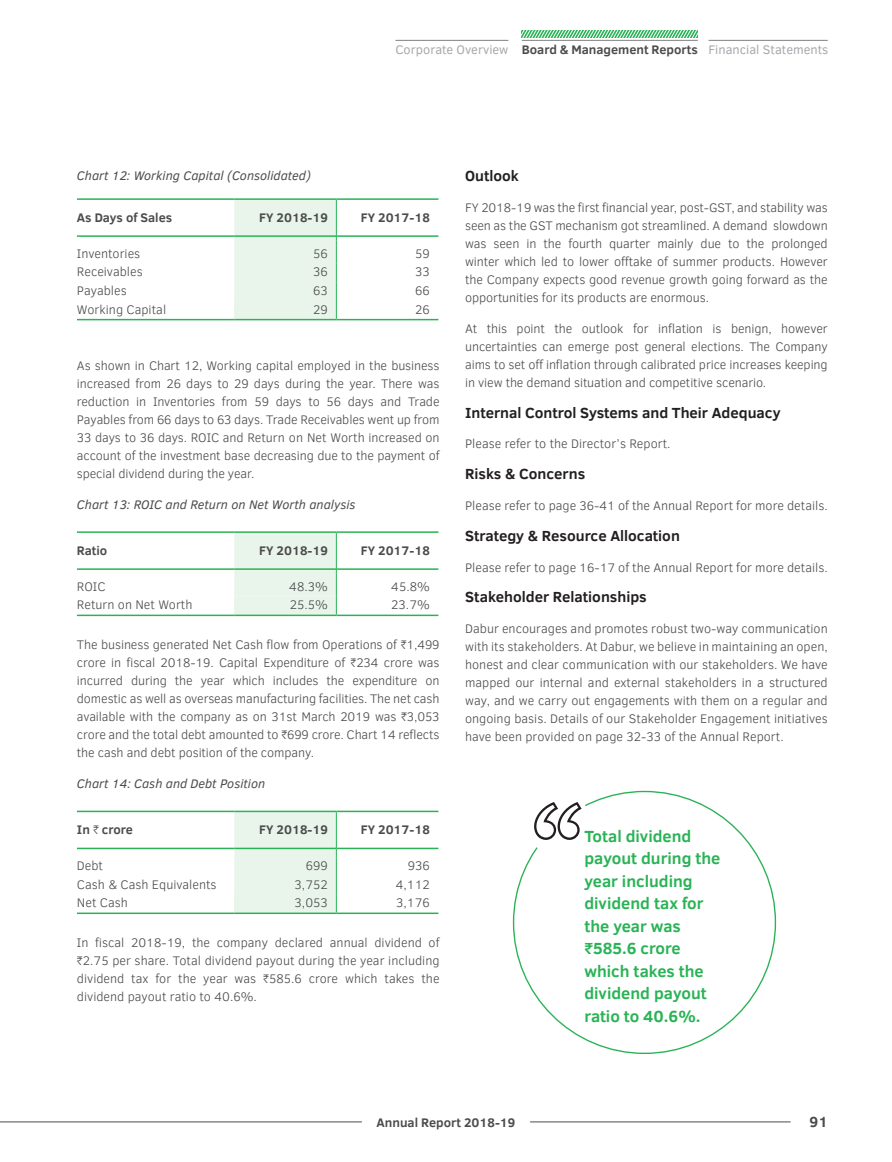
<style>
.page{position:relative;width:892px;height:1162px;background:#fff}
.page>*{position:absolute;margin:0;border:0;box-sizing:border-box;transform-origin:0 0}
.t1{font:700 16.5px/22.5px "Clear Sans";color:#2ab356}
.t2{font:700 15px "Clear Sans";color:#231f20}
.t3{font:700 15px "Clear Sans";color:#4b4c4d}
.t4{font:300 12.75px/18px "Clear Sans";color:#4b4c4d;text-align:justify}
.t5{font:700 12.75px "Clear Sans";color:#4b4c4d}
.t6{font:italic 12.75px "Clear Sans";color:#4b4c4d}
.t7{font:12.75px "Clear Sans";color:#a8a9ad}
.s1{font-weight:400;color:#a8a9ad}
.s2{font-family:"ITF Rupee";font-weight:400}
</style>
<div class="page">
<hr style="left:708px;top:40px;width:120px;height:1px;background:#808285">
<hr style="left:522px;top:40px;width:176px;height:1px;background:#808285">
<hr style="left:395px;top:40px;width:113px;height:1px;background:#808285">
<svg style="left:522px;top:30px;width:176px;height:7px"></svg>
<hr style="left:0;top:1121px;width:362px;height:1px;background:#4b4c4d">
<hr style="left:530px;top:1121px;width:260px;height:1px;background:#4b4c4d">
<hr style="left:77px;top:615px;width:157px;height:1px;background:#2ab356">
<hr style="left:234px;top:615px;width:102px;height:1px;background:#2ab356">
<hr style="left:336px;top:615px;width:102px;height:1px;background:#2ab356">
<hr style="left:77px;top:531px;width:157px;height:2px;background:#2ab356">
<hr style="left:234px;top:531px;width:102px;height:2px;background:#2ab356">
<hr style="left:336px;top:531px;width:102px;height:2px;background:#2ab356">
<hr style="left:77px;top:568px;width:157px;height:2px;background:#2ab356">
<hr style="left:337px;top:568px;width:101px;height:2px;background:#2ab356">
<div style="left:234px;top:532px;width:103px;height:83px;background:#e9f5ea"></div>
<hr style="left:77px;top:912px;width:157px;height:2px;background:#2ab356">
<hr style="left:234px;top:912px;width:102px;height:2px;background:#2ab356">
<hr style="left:336px;top:912px;width:102px;height:2px;background:#2ab356">
<hr style="left:77px;top:811px;width:157px;height:1px;background:#2ab356">
<hr style="left:336px;top:811px;width:102px;height:1px;background:#2ab356">
<hr style="left:77px;top:848px;width:157px;height:1px;background:#2ab356">
<hr style="left:337px;top:848px;width:101px;height:1px;background:#2ab356">
<div style="left:234px;top:811px;width:103px;height:101px;background:#e9f5ea"></div>
<hr style="left:77px;top:319px;width:157px;height:1px;background:#2ab356">
<hr style="left:234px;top:319px;width:102px;height:1px;background:#2ab356">
<hr style="left:336px;top:319px;width:102px;height:1px;background:#2ab356">
<hr style="left:77px;top:198px;width:157px;height:2px;background:#2ab356">
<hr style="left:234px;top:198px;width:102px;height:2px;background:#2ab356">
<hr style="left:336px;top:198px;width:102px;height:2px;background:#2ab356">
<hr style="left:77px;top:235px;width:157px;height:2px;background:#2ab356">
<hr style="left:337px;top:235px;width:101px;height:2px;background:#2ab356">
<div style="left:234px;top:199px;width:103px;height:120px;background:#e9f5ea"></div>
<svg style="left:534px;top:802px;width:47px;height:38px"></svg>
<p class="t7" style="left:395px;top:41px;width:115px">Corporate Overview</p>
<p class="t5" style="left:522px;top:40px;width:308px">Board &amp; Management Reports <span class="s1">Financial Statements</span></p>
<p class="t6" style="left:77px;top:167px;width:235px">Chart 12: Working Capital (Consolidated)</p>
<p class="t5" style="left:77px;top:208px;width:97px">As Days of Sales</p>
<p class="t5" style="left:259px;top:208px;width:70px">FY 2018-19</p>
<p class="t5" style="left:361px;top:208px;width:71px">FY 2017-18</p>
<p class="t4" style="left:77px;top:244px;width:65px">Inventories</p>
<p class="t4" style="left:313px;top:244px;width:16px">56</p>
<p class="t4" style="left:415px;top:244px;width:16px">59</p>
<p class="t4" style="left:77px;top:263px;width:67px">Receivables</p>
<p class="t4" style="left:313px;top:263px;width:16px">36</p>
<p class="t4" style="left:415px;top:263px;width:16px">33</p>
<p class="t4" style="left:77px;top:282px;width:51px">Payables</p>
<p class="t4" style="left:313px;top:282px;width:16px">63</p>
<p class="t4" style="left:415px;top:282px;width:16px">66</p>
<p class="t4" style="left:77px;top:300px;width:91px">Working Capital</p>
<p class="t4" style="left:313px;top:300px;width:16px">29</p>
<p class="t4" style="left:415px;top:300px;width:16px">26</p>
<p class="t4" style="left:77px;top:357px;width:364px">As shown in Chart 12, Working capital employed in the business increased from 26 days to 29 days during the year. There was reduction in Inventories from 59 days to 56 days and Trade Payables from 66 days to 63 days. Trade Receivables went up from 33 days to 36 days. ROIC and Return on Net Worth increased on account of the investment base decreasing due to the payment of special dividend during the year.</p>
<p class="t6" style="left:77px;top:496px;width:280px">Chart 13: ROIC and Return on Net Worth analysis</p>
<p class="t5" style="left:77px;top:541px;width:32px">Ratio</p>
<p class="t5" style="left:259px;top:541px;width:70px">FY 2018-19</p>
<p class="t5" style="left:361px;top:541px;width:71px">FY 2017-18</p>
<p class="t4" style="left:77px;top:577px;width:30px">ROIC</p>
<p class="t4" style="left:289px;top:577px;width:40px">48.3%</p>
<p class="t4" style="left:391px;top:577px;width:40px">45.8%</p>
<p class="t4" style="left:77px;top:596px;width:117px">Return on Net Worth</p>
<p class="t4" style="left:290px;top:596px;width:40px">25.5%</p>
<p class="t4" style="left:391px;top:596px;width:40px">23.7%</p>
<p class="t4" style="left:77px;top:636px;width:364px">The business generated Net Cash flow from Operations of <span class="s2">H</span>1,499 crore in fiscal 2018-19. Capital Expenditure of <span class="s2">H</span>234 crore was incurred during the year which includes the expenditure on domestic as well as overseas manufacturing facilities. The net cash available with the company as on 31st March 2019 was <span class="s2">H</span>3,053 crore and the total debt amounted to <span class="s2">H</span>699 crore. Chart 14 reflects the cash and debt position of the company.</p>
<p class="t6" style="left:77px;top:775px;width:190px">Chart 14: Cash and Debt Position</p>
<p class="t5" style="left:77px;top:820px;width:58px">In <span class="s2">H</span> crore</p>
<p class="t5" style="left:259px;top:820px;width:70px">FY 2018-19</p>
<p class="t5" style="left:361px;top:820px;width:71px">FY 2017-18</p>
<p class="t4" style="left:77px;top:856px;width:28px">Debt</p>
<p class="t4" style="left:306px;top:856px;width:24px">699</p>
<p class="t4" style="left:408px;top:856px;width:24px">936</p>
<p class="t4" style="left:77px;top:875px;width:141px">Cash &amp; Cash Equivalents</p>
<p class="t4" style="left:295px;top:875px;width:35px">3,752</p>
<p class="t4" style="left:396px;top:875px;width:36px">4,112</p>
<p class="t4" style="left:77px;top:894px;width:52px">Net Cash</p>
<p class="t4" style="left:295px;top:894px;width:35px">3,053</p>
<p class="t4" style="left:396px;top:894px;width:35px">3,176</p>
<p class="t4" style="left:77px;top:934px;width:364px">In fiscal 2018-19, the company declared annual dividend of <span class="s2">H</span>2.75 per share. Total dividend payout during the year including dividend tax for the year was <span class="s2">H</span>585.6 crore which takes the dividend payout ratio to 40.6%.</p>
<p class="t2" style="left:465px;top:165px;width:55px">Outlook</p>
<p class="t4" style="left:465px;top:199px;width:364px">FY 2018-19 was the first financial year, post-GST, and stability was seen as the GST mechanism got streamlined. A demand slowdown was seen in the fourth quarter mainly due to the prolonged winter which led to lower offtake of summer products. However the Company expects good revenue growth going forward as the opportunities for its products are enormous.</p>
<p class="t4" style="left:465px;top:319px;width:364px">At this point the outlook for inflation is benign, however uncertainties can emerge post general elections. The Company aims to set off inflation through calibrated price increases keeping in view the demand situation and competitive scenario.</p>
<p class="t2" style="left:465px;top:401px;width:317px">Internal Control Systems and Their Adequacy</p>
<p class="t4" style="left:465px;top:435px;width:207px">Please refer to the Director’s Report.</p>
<p class="t2" style="left:465px;top:463px;width:122px">Risks &amp; Concerns</p>
<p class="t4" style="left:465px;top:496px;width:364px">Please refer to page 36-41 of the Annual Report for more details.</p>
<p class="t2" style="left:465px;top:525px;width:216px">Strategy &amp; Resource Allocation</p>
<p class="t4" style="left:465px;top:558px;width:364px">Please refer to page 16-17 of the Annual Report for more details.</p>
<p class="t2" style="left:465px;top:586px;width:183px">Stakeholder Relationships</p>
<p class="t4" style="left:465px;top:619px;width:364px">Dabur encourages and promotes robust two-way communication with its stakeholders. At Dabur, we believe in maintaining an open, honest and clear communication with our stakeholders. We have mapped our internal and external stakeholders in a structured way, and we carry out engagements with them on a regular and ongoing basis. Details of our Stakeholder Engagement initiatives have been provided on page 32-33 of the Annual Report.</p>
<p class="t1" style="left:584px;top:824px;width:138px">Total dividend payout during the year including dividend tax for the year was<br><span class="s2">K</span>585.6 crore which takes the dividend payout ratio to 40.6%.</p>
<p class="t5" style="left:376px;top:1113px;width:140px">Annual Report 2018-19</p>
<p class="t3" style="left:809px;top:1111px;width:20px">91</p>
</div>
